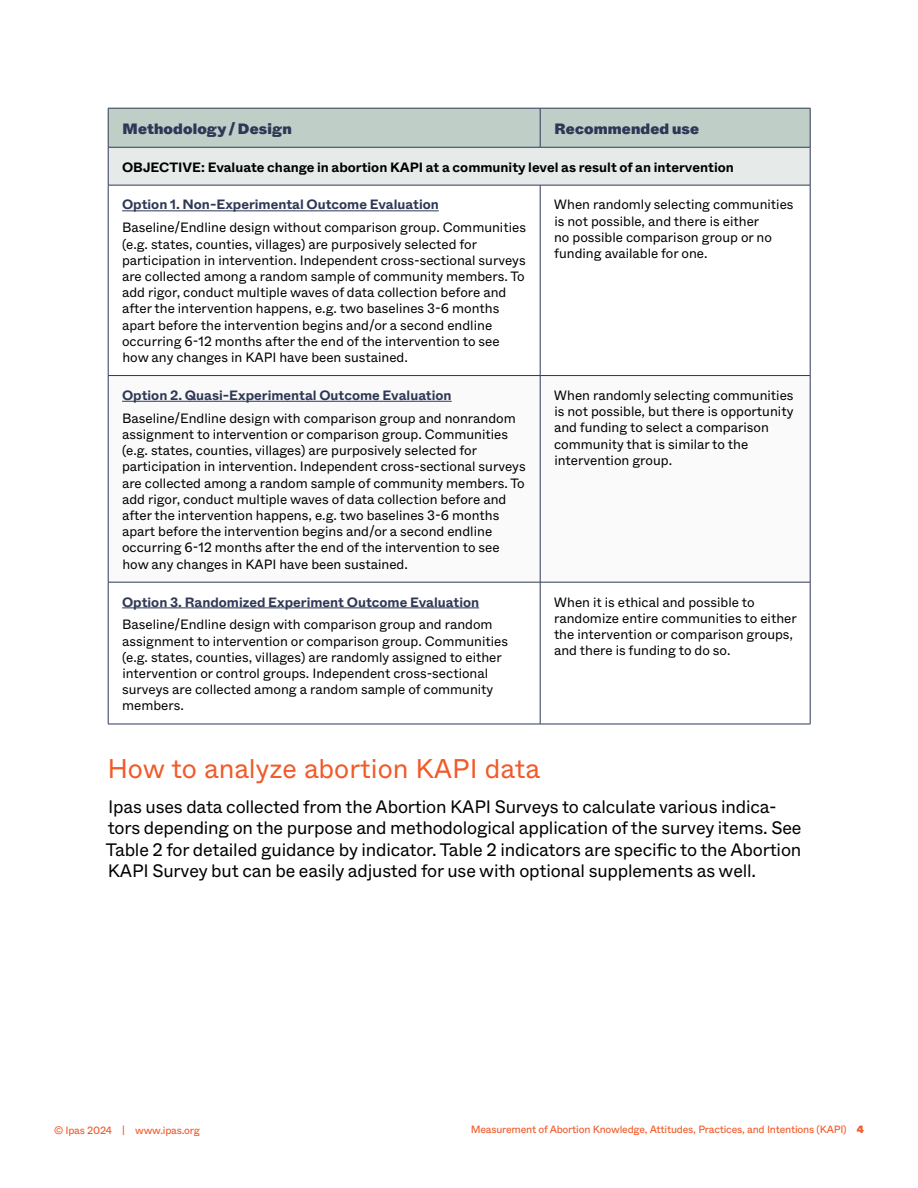
<style>
.page{position:relative;width:918px;height:1188px;background:#fff}
.page>*{position:absolute;margin:0;border:0;box-sizing:border-box;transform-origin:0 0}
.Level_2{font:27px "ABC Whyte";color:#f15a29}
.body{font:18px/21.6px "ABC Whyte";letter-spacing:-.01em;color:#000}
.table_head{font:900 15px "ABC Whyte";letter-spacing:.01em;color:#2e3856}
.t1{font:13.5px/16.2px "ABC Whyte";color:#000}
.table_sub{font:700 13.5px "ABC Whyte";color:#2e3856}
.t2{font:700 13.5px "ABC Whyte";color:#000}
.t3{font:10.5px "ABC Whyte";letter-spacing:-.02em;color:#f15a29}
.s1{font-weight:900}
</style>
<div class="page">
<div style="left:109px;top:109px;width:701px;height:38px;background:#c0cec8"></div>
<div style="left:108px;top:147px;width:702px;height:38px;background:#e6ebe9"></div>
<svg style="left:109px;top:376px;width:701px;height:206px"></svg>
<hr style="left:108px;top:147px;width:1px;height:38px;background:#2e3856">
<hr style="left:810px;top:147px;width:1px;height:38px;background:#2e3856">
<hr style="left:108px;top:108px;width:432px;height:1px;background:#2e3856">
<hr style="left:108px;top:108px;width:1px;height:39px;background:#2e3856">
<hr style="left:540px;top:108px;width:270px;height:1px;background:#2e3856">
<hr style="left:540px;top:108px;width:1px;height:39px;background:#2e3856">
<hr style="left:810px;top:108px;width:1px;height:39px;background:#2e3856">
<hr style="left:108px;top:147px;width:432px;height:1px;background:#2e3856">
<hr style="left:540px;top:147px;width:270px;height:1px;background:#2e3856">
<hr style="left:108px;top:185px;width:432px;height:1px;background:#2e3856">
<hr style="left:108px;top:185px;width:1px;height:190px;background:#2e3856">
<hr style="left:540px;top:185px;width:270px;height:1px;background:#2e3856">
<hr style="left:540px;top:185px;width:1px;height:190px;background:#2e3856">
<hr style="left:810px;top:185px;width:1px;height:190px;background:#2e3856">
<hr style="left:108px;top:375px;width:432px;height:1px;background:#2e3856">
<hr style="left:108px;top:376px;width:1px;height:206px;background:#2e3856">
<hr style="left:540px;top:375px;width:270px;height:1px;background:#2e3856">
<hr style="left:540px;top:376px;width:1px;height:206px;background:#2e3856">
<hr style="left:810px;top:376px;width:1px;height:206px;background:#2e3856">
<hr style="left:108px;top:582px;width:432px;height:1px;background:#2e3856">
<hr style="left:108px;top:582px;width:1px;height:142px;background:#2e3856">
<hr style="left:540px;top:582px;width:270px;height:1px;background:#2e3856">
<hr style="left:540px;top:582px;width:1px;height:142px;background:#2e3856">
<hr style="left:810px;top:582px;width:1px;height:142px;background:#2e3856">
<hr style="left:108px;top:724px;width:432px;height:1px;background:#2e3856">
<hr style="left:540px;top:724px;width:270px;height:1px;background:#2e3856">
<hr style="left:122px;top:211px;width:317px;height:1px;background:#2e3856">
<hr style="left:122px;top:401px;width:330px;height:1px;background:#2e3856">
<hr style="left:122px;top:608px;width:357px;height:1px;background:#2e3856">
<p class="table_head" style="left:123px;top:118px;width:171px">Methodology / Design</p>
<p class="table_head" style="left:555px;top:118px;width:146px">Recommended use</p>
<p class="t2" style="left:122px;top:158px;width:613px">OBJECTIVE: Evaluate change in abortion KAPI at a community level as result of an intervention</p>
<p class="table_sub" style="left:122px;top:196px;width:318px">Option 1. Non-Experimental Outcome Evaluation</p>
<p class="t1" style="left:122px;top:220px;width:405px">Baseline/Endline design without comparison group. Communities (e.g. states, counties, villages) are purposively selected for participation in intervention. Independent cross-sectional surveys are collected among a random sample of community members. To add rigor, conduct multiple waves of data collection before and after the intervention happens, e.g. two baselines 3-6 months apart before the intervention begins and/or a second endline occurring 6-12 months after the end of the intervention to see how any changes in KAPI have been sustained.</p>
<p class="t1" style="left:554px;top:197px;width:241px">When randomly selecting communities is not possible, and there is either<br>no possible comparison group or no funding available for one.</p>
<p class="table_sub" style="left:122px;top:386px;width:331px">Option 2. Quasi-Experimental Outcome Evaluation</p>
<p class="t1" style="left:122px;top:410px;width:405px">Baseline/Endline design with comparison group and nonrandom assignment to intervention or comparison group. Communities (e.g. states, counties, villages) are purposively selected for participation in intervention. Independent cross-sectional surveys are collected among a random sample of community members. To add rigor, conduct multiple waves of data collection before and after the intervention happens, e.g. two baselines 3-6 months apart before the intervention begins and/or a second endline occurring 6-12 months after the end of the intervention to see how any changes in KAPI have been sustained.</p>
<p class="table_sub" style="left:122px;top:593px;width:359px">Option 3. Randomized Experiment Outcome Evaluation</p>
<p class="t1" style="left:122px;top:617px;width:387px">Baseline/Endline design with comparison group and random assignment to intervention or comparison group. Communities (e.g. states, counties, villages) are randomly assigned to either intervention or control groups. Independent cross-sectional surveys are collected among a random sample of community members.</p>
<p class="t1" style="left:554px;top:387px;width:241px">When randomly selecting communities is not possible, but there is opportunity and funding to select a comparison community that is similar to the intervention group.</p>
<p class="t1" style="left:554px;top:594px;width:244px">When it is ethical and possible to randomize entire communities to either the intervention or comparison groups, and there is funding to do so.</p>
<p class="Level_2" style="left:107px;top:751px;width:434px">How to analyze abortion KAPI data</p>
<p class="body" style="left:106px;top:796px;width:697px">Ipas uses data collected from the Abortion KAPI Surveys to calculate various indica&shy;tors depending on the purpose and methodological application of the survey items. See Table 2 for detailed guidance by indicator. Table 2 indicators are specific to the Abortion KAPI Survey but can be easily adjusted for use with optional supplements as well.</p>
<p class="t3" style="left:54px;top:1124px;width:148px">© Ipas 2024 | www.ipas.org</p>
<p class="t3" style="left:471px;top:1122px;width:395px">Measurement of Abortion Knowledge, Attitudes, Practices, and Intentions (KAPI) <span class="s1">4</span></p>
</div>
